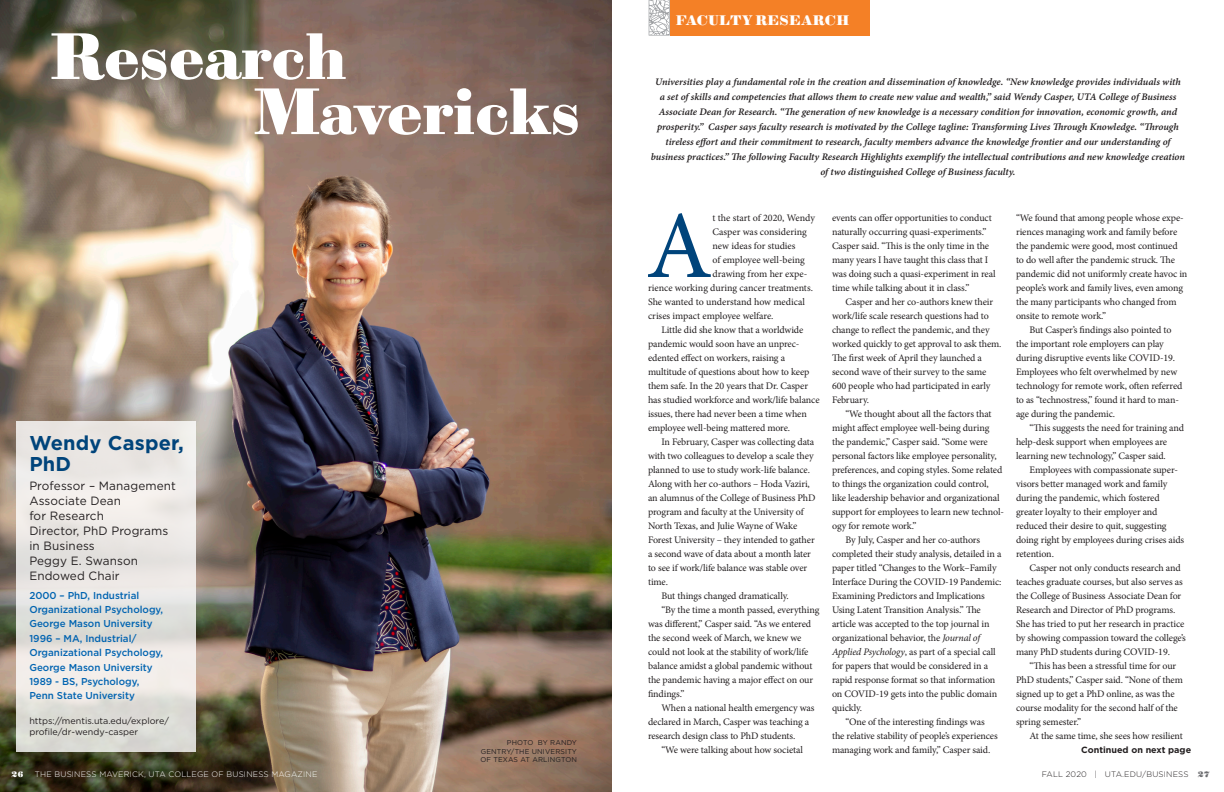
<style>
.page{position:relative;width:1224px;height:792px;background:#fff}
.page>*{position:absolute;margin:0;border:0;box-sizing:border-box;transform-origin:0 0}
.Paragraph_Style_1{font:96.2px "Minion Pro";color:#00447b}
.t1{font:66.2px "Sybarite Small";color:#fff}
.t2{font:700 20px "Gotham";letter-spacing:.01em;color:#00447b}
.t3{font:14px "Sybarite Small";letter-spacing:.02em;color:#fff}
.t4{font:12px/15px "Gotham";letter-spacing:.01em;color:#231f20}
.Paragraph_Style_1-2{font:10px/14px "Minion Pro";letter-spacing:-.01em;color:#231f20}
.t5{font:10px/15px "Minion Pro Semibold It Capt";letter-spacing:-.005em;color:#231f20;text-align:center}
.t6{font:500 10px/14px "Gotham";color:#0164b1}
.t7{font:9px/11px "Gotham";color:#231f20}
.t8{font:700 9px "Gotham";color:#231f20}
.t9{font:300 8px "Gotham";letter-spacing:.02em;color:#fff}
.t10{font:300 8px "Gotham";letter-spacing:.02em;color:#231f20}
.t11{font:8px "Sybarite Small";color:#fff}
.t12{font:8px "Sybarite Small";color:#6c6d70}
.Body{font:7px/8.4px "Gotham";letter-spacing:.02em;color:#231f20;text-align:justify}
.s1{font-style:italic}
</style>
<div class="page">
<img style="left:0;top:0;width:612px;height:792px">
<svg style="left:649px;top:0;width:21px;height:36px"></svg>
<div style="left:670px;top:0;width:200px;height:36px;background:#f48026"></div>
<svg style="left:16px;top:421px;width:180px;height:331px;background:#e7e5e1"></svg>
<p class="t1" style="left:50px;top:14px;width:298px">Research</p>
<p class="t1" style="left:253px;top:69px;width:329px">Mavericks</p>
<p class="t2" style="left:29px;top:429px;width:156px">Wendy Casper,</p>
<p class="t2" style="left:29px;top:450px;width:43px">PhD</p>
<p class="t4" style="left:29px;top:478px;width:148px">Professor – Management</p>
<p class="t4" style="left:29px;top:493px;width:93px">Associate Dean for Research</p>
<p class="t4" style="left:29px;top:523px;width:140px">Director, PhD Programs in Business</p>
<p class="t4" style="left:29px;top:553px;width:110px">Peggy E. Swanson<br>Endowed Chair</p>
<p class="t6" style="left:29px;top:588px;width:135px">2000 – PhD, Industrial<br>Organizational Psychology,</p>
<p class="t6" style="left:29px;top:617px;width:125px">George Mason University</p>
<p class="t6" style="left:29px;top:632px;width:135px">1996 – MA, Industrial/<br>Organizational Psychology,</p>
<p class="t6" style="left:29px;top:660px;width:125px">George Mason University<br>1989 - BS, Psychology,<br>Penn State University</p>
<p class="t7" style="left:29px;top:715px;width:141px">https://mentis.uta.edu/explore/ profile/dr-wendy-casper</p>
<p class="Body" style="left:480px;top:739px;width:98px;text-indent:27px">PHOTO BY RANDY GENTRY/THE UNIVERSITY OF TEXAS AT ARLINGTON</p>
<p class="t3" style="left:676px;top:12px;width:175px">FACULTY RESEARCH</p>
<p class="t5" style="left:651px;top:74px;width:536px">Universities play a fundamental role in the creation and dissemination of knowledge. “New knowledge provides individuals with<br>a set of skills and competencies that allows them to create new value and wealth,” said Wendy Casper, UTA College of Business Associate Dean for Research. “The generation of new knowledge is a necessary condition for innovation, economic growth, and prosperity.” Casper says faculty research is motivated by the College tagline: Transforming Lives Through Knowledge. “Through tireless effort and their commitment to research, faculty members advance the knowledge frontier and our understanding of business practices.” The following Faculty Research Highlights exemplify the intellectual contributions and new knowledge creation of two distinguished College of Business faculty.</p>
<p class="Paragraph_Style_1" style="left:646px;top:182px;width:68px">A</p>
<p class="Paragraph_Style_1-2" style="left:713px;top:211px;width:104px">t the start of 2020, Wendy</p>
<p class="Paragraph_Style_1-2" style="left:713px;top:225px;width:96px">Casper was considering</p>
<p class="Paragraph_Style_1-2" style="left:713px;top:239px;width:85px">new ideas for studies</p>
<p class="Paragraph_Style_1-2" style="left:713px;top:253px;width:94px">of employee well-being</p>
<p class="Paragraph_Style_1-2" style="left:713px;top:267px;width:96px">drawing from her expe-</p>
<p class="Paragraph_Style_1-2" style="left:648px;top:281px;width:166px">rience working during cancer treatments.</p>
<p class="Paragraph_Style_1-2" style="left:648px;top:295px;width:159px">She wanted to understand how medical</p>
<p class="Paragraph_Style_1-2" style="left:648px;top:309px;width:127px">crises impact employee welfare.</p>
<p class="Paragraph_Style_1-2" style="left:648px;top:323px;width:173px;text-indent:14px">Little did she know that a worldwide pandemic would soon have an unprec&shy;edented effect on workers, raising a multitude of questions about how to keep them safe. In the 20 years that Dr. Casper has studied workforce and work/life balance issues, there had never been a time when employee well-being mattered more.</p>
<p class="Paragraph_Style_1-2" style="left:648px;top:435px;width:169px;text-indent:14px">In February, Casper was collecting data with two colleagues to develop a scale they planned to use to study work-life balance.<br>Along with her co-authors – Hoda Vaziri, an alumnus of the College of Business PhD program and faculty at the University of North Texas, and Julie Wayne of Wake Forest University – they intended to gather a second wave of data about a month later to see if work/life balance was stable over time.</p>
<p class="Paragraph_Style_1-2" style="left:662px;top:589px;width:129px">But things changed dramatically.</p>
<p class="Paragraph_Style_1-2" style="left:648px;top:603px;width:173px;text-indent:14px">“By the time a month passed, everything was different,” Casper said. “As we entered the second week of March, we knew we could not look at the stability of work/life balance amidst a global pandemic without the pandemic having a major effect on our findings.”</p>
<p class="Paragraph_Style_1-2" style="left:648px;top:701px;width:168px;text-indent:14px">When a national health emergency was declared in March, Casper was teaching a research design class to PhD students.</p>
<p class="Paragraph_Style_1-2" style="left:662px;top:743px;width:143px">“We were talking about how societal</p>
<p class="Paragraph_Style_1-2" style="left:832px;top:211px;width:165px">events can offer opportunities to conduct naturally occurring quasi-experiments.” Casper said. “This is the only time in the many years I have taught this class that I was doing such a quasi-experiment in real time while talking about it in class.”</p>
<p class="Paragraph_Style_1-2" style="left:832px;top:295px;width:171px;text-indent:14px">Casper and her co-authors knew their work/life scale research questions had to change to reflect the pandemic, and they worked quickly to get approval to ask them.<br>The first week of April they launched a second wave of their survey to the same 600 people who had participated in early February.</p>
<p class="Paragraph_Style_1-2" style="left:832px;top:407px;width:174px;text-indent:14px">“We thought about all the factors that might affect employee well-being during the pandemic,” Casper said. “Some were personal factors like employee personality, preferences, and coping styles. Some related to things the organization could control, like leadership behavior and organizational support for employees to learn new technol&shy;ogy for remote work.”</p>
<p class="Paragraph_Style_1-2" style="left:832px;top:533px;width:171px;text-indent:14px">By July, Casper and her co-authors completed their study analysis, detailed in a paper titled “Changes to the Work–Family Interface During the COVID-19 Pandemic:<br>Examining Predictors and Implications Using Latent Transition Analysis.” The article was accepted to the top journal in organizational behavior, the <span class="s1">Journal of Applied Psychology</span>, as part of a special call for papers that would be considered in a rapid response format so that information on COVID-19 gets into the public domain quickly.</p>
<p class="Paragraph_Style_1-2" style="left:832px;top:715px;width:167px;text-indent:14px">“One of the interesting findings was the relative stability of people’s experiences managing work and family,” Casper said.</p>
<p class="Paragraph_Style_1-2" style="left:1016px;top:211px;width:173px">“We found that among people whose expe&shy;riences managing work and family before the pandemic were good, most continued to do well after the pandemic struck. The pandemic did not uniformly create havoc in people’s work and family lives, even among the many participants who changed from onsite to remote work.”</p>
<p class="Paragraph_Style_1-2" style="left:1016px;top:323px;width:168px;text-indent:14px">But Casper’s findings also pointed to the important role employers can play during disruptive events like COVID-19.<br>Employees who felt overwhelmed by new technology for remote work, often referred to as “technostress,” found it hard to man&shy;age during the pandemic.</p>
<p class="Paragraph_Style_1-2" style="left:1016px;top:421px;width:169px;text-indent:14px">“This suggests the need for training and help-desk support when employees are learning new technology,” Casper said.</p>
<p class="Paragraph_Style_1-2" style="left:1016px;top:463px;width:170px;text-indent:14px">Employees with compassionate super&shy;visors better managed work and family during the pandemic, which fostered greater loyalty to their employer and reduced their desire to quit, suggesting doing right by employees during crises aids retention.</p>
<p class="Paragraph_Style_1-2" style="left:1016px;top:561px;width:171px;text-indent:14px">Casper not only conducts research and teaches graduate courses, but also serves as the College of Business Associate Dean for Research and Director of PhD programs.<br>She has tried to put her research in practice by showing compassion toward the college’s many PhD students during COVID-19.</p>
<p class="Paragraph_Style_1-2" style="left:1016px;top:659px;width:168px;text-indent:14px">“This has been a stressful time for our PhD students,” Casper said. “None of them signed up to get a PhD online, as was the course modality for the second half of the spring semester.”</p>
<p class="Paragraph_Style_1-2" style="left:1030px;top:729px;width:155px">At the same time, she sees how resilient</p>
<p class="t8" style="left:1081px;top:744px;width:111px">Continued on next page</p>
<p class="t11" style="left:12px;top:770px;width:13px">26</p>
<p class="t9" style="left:35px;top:770px;width:284px">THE BUSINESS MAVERICK, UTA COLLEGE OF BUSINESS MAGAZINE</p>
<p class="t10" style="left:1042px;top:770px;width:148px">FALL 2020 | UTA.EDU/BUSINESS</p>
<p class="t12" style="left:1198px;top:770px;width:13px">27</p>
</div>
